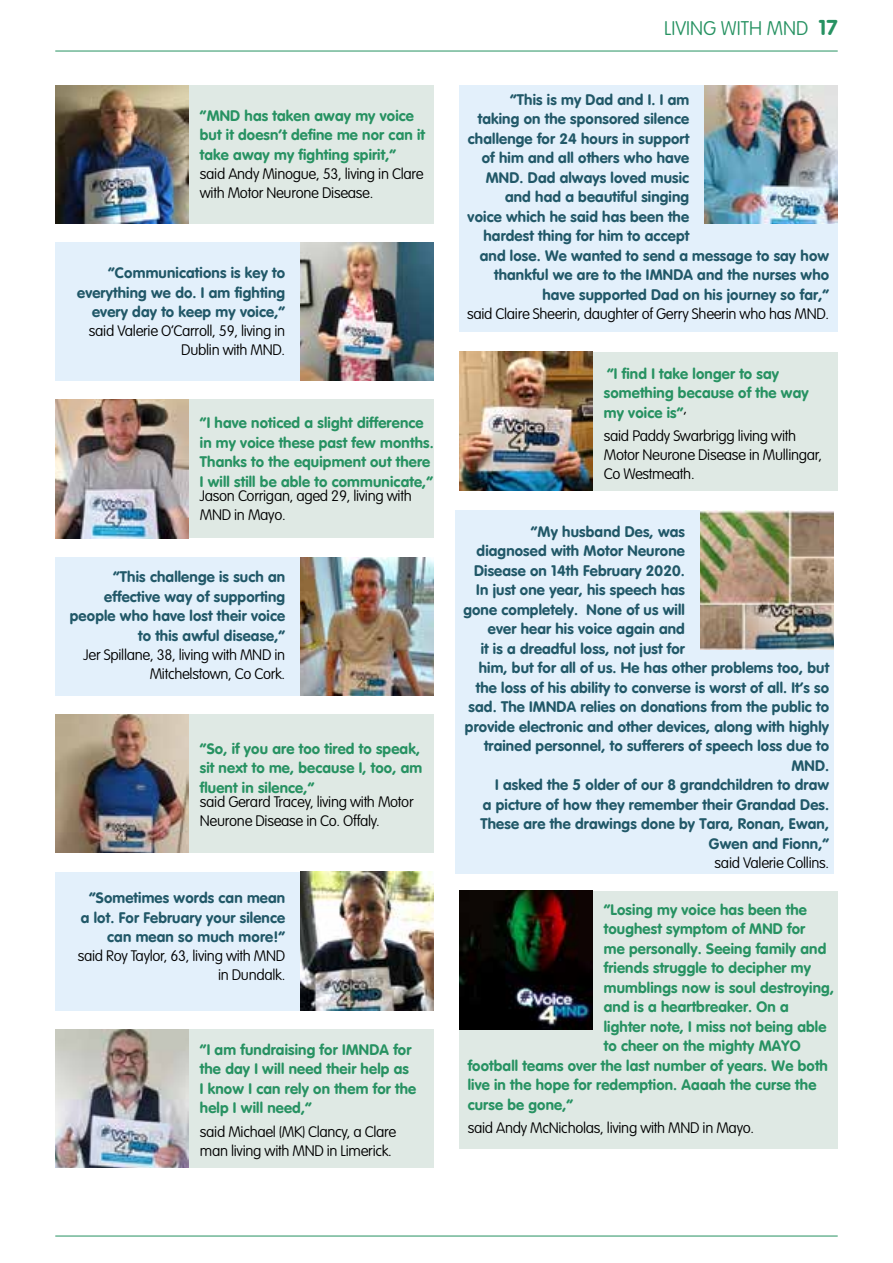
<style>
.page{position:relative;width:893px;height:1263px;background:#fff}
.page>*{position:absolute;margin:0;border:0;box-sizing:border-box;transform-origin:0 0}
.t1{font:100 19.5px "VAG Rounded Std";color:#279262}
.t2{font:15px/19.5px "VAG Rounded Bold";letter-spacing:.01em;color:#215868;text-align:right}
.t3{font:15px/19.5px "VAG Rounded Bold";letter-spacing:.01em;color:#279262}
.t4{font:100 15px/19px "VAG Rounded Std";letter-spacing:-.02em;color:#000}
.s1{font-family:"VAG Rounded Bold";font-weight:400;font-size:21px}
</style>
<div class="page">
<hr style="left:55px;top:51px;width:783px;height:1px;background:#279262">
<hr style="left:55px;top:1236px;width:783px;height:1px;background:#279262">
<div style="left:55px;top:242px;width:379px;height:139px;background:#e3f0fb"></div>
<div style="left:459px;top:85px;width:379px;height:247px;background:#e3f0fb"></div>
<div style="left:55px;top:557px;width:379px;height:138px;background:#e3f0fb"></div>
<div style="left:455px;top:511px;width:378px;height:363px;background:#e3f0fb"></div>
<div style="left:55px;top:872px;width:379px;height:138px;background:#e3f0fb"></div>
<div style="left:55px;top:85px;width:379px;height:139px;background:#dfe9e4"></div>
<div style="left:55px;top:400px;width:379px;height:138px;background:#dfe9e4"></div>
<div style="left:459px;top:352px;width:379px;height:138px;background:#dfe9e4"></div>
<div style="left:55px;top:714px;width:379px;height:139px;background:#dfe9e4"></div>
<div style="left:459px;top:891px;width:379px;height:257px;background:#dfe9e4"></div>
<div style="left:55px;top:1029px;width:379px;height:138px;background:#dfe9e4"></div>
<img style="left:55px;top:85px;width:133px;height:139px">
<img style="left:55px;top:400px;width:133px;height:138px">
<img style="left:459px;top:352px;width:133px;height:138px">
<img style="left:55px;top:714px;width:133px;height:139px">
<img style="left:459px;top:891px;width:133px;height:138px">
<img style="left:55px;top:1029px;width:133px;height:138px">
<img style="left:301px;top:242px;width:133px;height:139px">
<img style="left:705px;top:85px;width:133px;height:139px">
<img style="left:301px;top:557px;width:133px;height:138px">
<img style="left:701px;top:511px;width:132px;height:138px">
<img style="left:301px;top:872px;width:133px;height:138px">
<p class="t3" style="left:200px;top:105px;width:227px">“MND has taken away my voice but it doesn’t define me nor can it take away my fighting spirit,”</p>
<p class="t4" style="left:200px;top:164px;width:225px">said Andy Minogue, 53, living in Clare with Motor Neurone Disease.</p>
<p class="t2" style="left:77px;top:263px;width:210px">“Communications is key to everything we do. I am fighting every day to keep my voice,”</p>
<p class="t4" style="left:89px;top:322px;width:198px;text-align:right">said Valerie O’Carroll, 59, living in<br>Dublin with MND.</p>
<p class="t3" style="left:200px;top:413px;width:235px">“I have noticed a slight difference in my voice these past few months.<br>Thanks to the equipment out there I will still be able to communicate,”</p>
<p class="t4" style="left:200px;top:487px;width:213px">Jason Corrigan, aged 29, living with<br>MND in Mayo.</p>
<p class="t2" style="left:70px;top:567px;width:217px">“This challenge is such an effective way of supporting people who have lost their voice to this awful disease,”</p>
<p class="t4" style="left:84px;top:645px;width:203px;text-align:right">Jer Spillane, 38, living with MND in<br>Mitchelstown, Co Cork.</p>
<p class="t3" style="left:200px;top:738px;width:224px">“So, if you are too tired to speak, sit next to me, because I, too, am fluent in silence,”</p>
<p class="t4" style="left:200px;top:793px;width:215px">said Gerard Tracey, living with Motor<br>Neurone Disease in Co. Offaly.</p>
<p class="t2" style="left:81px;top:888px;width:206px">“Sometimes words can mean a lot. For February your silence can mean so much more!”</p>
<p class="t4" style="left:78px;top:947px;width:209px;text-align:right">said Roy Taylor, 63, living with MND in Dundalk.</p>
<p class="t3" style="left:200px;top:1040px;width:218px">“I am fundraising for IMNDA for the day I will need their help as<br>I know I can rely on them for the help I will need,”</p>
<p class="t4" style="left:200px;top:1122px;width:198px">said Michael (MK) Clancy, a Clare man living with MND in Limerick.</p>
<h1 class="t1" style="left:664px;top:17px;width:175px">LIVING WITH MND <span class="s1">17</span></h1>
<p class="t2" style="left:510px;top:89px;width:181px">“This is my Dad and I. I am</p>
<p class="t2" style="left:478px;top:109px;width:213px">taking on the sponsored silence</p>
<p class="t2" style="left:468px;top:128px;width:223px">challenge for 24 hours in support</p>
<p class="t2" style="left:482px;top:148px;width:209px">of him and all others who have</p>
<p class="t2" style="left:486px;top:167px;width:205px">MND. Dad always loved music</p>
<p class="t2" style="left:505px;top:187px;width:186px">and had a beautiful singing</p>
<p class="t2" style="left:468px;top:206px;width:223px">voice which he said has been the</p>
<p class="t2" style="left:483px;top:226px;width:207px">hardest thing for him to accept</p>
<p class="t2" style="left:480px;top:245px;width:351px">and lose. We wanted to send a message to say how</p>
<p class="t2" style="left:494px;top:265px;width:337px">thankful we are to the IMNDA and the nurses who</p>
<p class="t2" style="left:542px;top:284px;width:288px">have supported Dad on his journey so far,”</p>
<p class="t4" style="left:467px;top:304px;width:364px">said Claire Sheerin, daughter of Gerry Sheerin who has MND.</p>
<p class="t3" style="left:604px;top:364px;width:206px">“I find I take longer to say something because of the way my voice is”<sup>,</sup></p>
<p class="t4" style="left:604px;top:427px;width:220px">said Paddy Swarbrigg living with<br>Motor Neurone Disease in Mullingar,<br>Co Westmeath.</p>
<p class="t2" style="left:531px;top:521px;width:156px">“My husband Des, was</p>
<p class="t2" style="left:477px;top:541px;width:210px">diagnosed with Motor Neurone</p>
<p class="t2" style="left:474px;top:560px;width:212px">Disease on 14th February 2020.</p>
<p class="t2" style="left:476px;top:580px;width:210px">In just one year, his speech has</p>
<p class="t2" style="left:463px;top:599px;width:223px">gone completely. None of us will</p>
<p class="t2" style="left:488px;top:619px;width:199px">ever hear his voice again and</p>
<p class="t2" style="left:481px;top:638px;width:206px">it is a dreadful loss, not just for</p>
<p class="t2" style="left:479px;top:658px;width:352px">him, but for all of us. He has other problems too, but</p>
<p class="t2" style="left:476px;top:677px;width:355px">the loss of his ability to converse is worst of all. It’s so</p>
<p class="t2" style="left:469px;top:697px;width:362px">sad. The IMNDA relies on donations from the public to</p>
<p class="t2" style="left:465px;top:716px;width:366px">provide electronic and other devices, along with highly</p>
<p class="t2" style="left:484px;top:736px;width:347px">trained personnel, to sufferers of speech loss due to</p>
<p class="t2" style="left:791px;top:755px;width:39px">MND.</p>
<p class="t2" style="left:495px;top:775px;width:335px">I asked the 5 older of our 8 grandchildren to draw</p>
<p class="t2" style="left:483px;top:794px;width:348px">a picture of how they remember their Grandad Des.</p>
<p class="t2" style="left:480px;top:814px;width:350px">These are the drawings done by Tara, Ronan, Ewan,</p>
<p class="t2" style="left:709px;top:833px;width:122px">Gwen and Fionn,”</p>
<p class="t4" style="left:715px;top:853px;width:116px">said Valerie Collins.</p>
<p class="t3" style="left:604px;top:900px;width:205px">“Losing my voice has been the</p>
<p class="t3" style="left:604px;top:919px;width:203px">toughest symptom of MND for</p>
<p class="t3" style="left:604px;top:939px;width:224px">me personally. Seeing family and</p>
<p class="t3" style="left:604px;top:958px;width:209px">friends struggle to decipher my</p>
<p class="t3" style="left:604px;top:978px;width:232px">mumblings now is soul destroying,</p>
<p class="t3" style="left:604px;top:997px;width:186px">and is a heartbreaker. On a</p>
<p class="t3" style="left:604px;top:1017px;width:224px">lighter note, I miss not being able</p>
<p class="t3" style="left:604px;top:1036px;width:198px">to cheer on the mighty MAYO</p>
<p class="t3" style="left:468px;top:1056px;width:362px">football teams over the last number of years. We both</p>
<p class="t3" style="left:468px;top:1075px;width:350px">live in the hope for redemption. Aaaah the curse the</p>
<p class="t3" style="left:468px;top:1095px;width:107px">curse be gone,”</p>
<p class="t4" style="left:468px;top:1119px;width:288px">said Andy McNicholas, living with MND in Mayo.</p>
</div>
